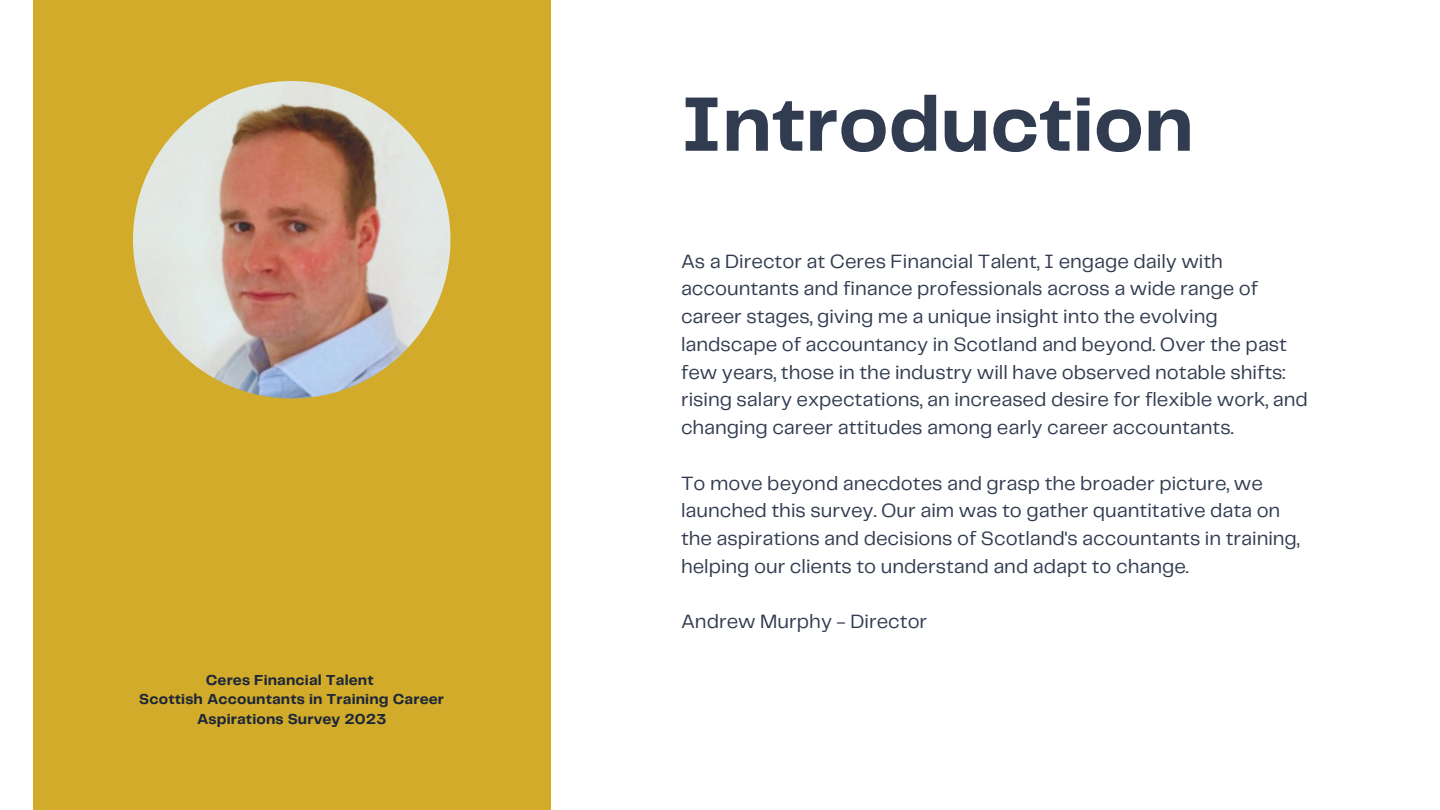
<style>
.page{position:relative;width:1440px;height:810px;background:#d1ab29}
.page>*{position:absolute;margin:0;border:0;box-sizing:border-box;transform-origin:0 0}
.t1{font:700 80px "Telegraf";color:#323c50}
.t2{font:20px/27.8px "Telegraf";color:#323c50}
.t3{font:700 15px/19.5px "Telegraf";letter-spacing:.01em;color:#1c2639;text-align:center}
</style>
<div class="page">
<div style="left:0;top:0;width:32px;height:810px;background:#fff"></div>
<div style="left:551px;top:0;width:889px;height:810px;background:#fff"></div>
<img style="left:133px;top:81px;width:317px;height:317px;border-radius:50%">
<p class="t3" style="left:206px;top:671px;width:170px">Ceres Financial Talent</p>
<p class="t3" style="left:139px;top:690px;width:306px">Scottish Accountants in Training Career<br>Aspirations Survey 2023</p>
<p class="t1" style="left:681px;top:90px;width:514px">Introduction</p>
<p class="t2" style="left:681px;top:248px;width:628px">As a Director at Ceres Financial Talent, I engage daily with accountants and finance professionals across a wide range of career stages, giving me a unique insight into the evolving landscape of accountancy in Scotland and beyond. Over the past few years, those in the industry will have observed notable shifts: rising salary expectations, an increased desire for flexible work, and changing career attitudes among early career accountants.</p>
<p class="t2" style="left:681px;top:470px;width:620px">To move beyond anecdotes and grasp the broader picture, we launched this survey. Our aim was to gather quantitative data on the aspirations and decisions of Scotland's accountants in training, helping our clients to understand and adapt to change.</p>
<p class="t2" style="left:681px;top:609px;width:248px">Andrew Murphy - Director</p>
</div>
